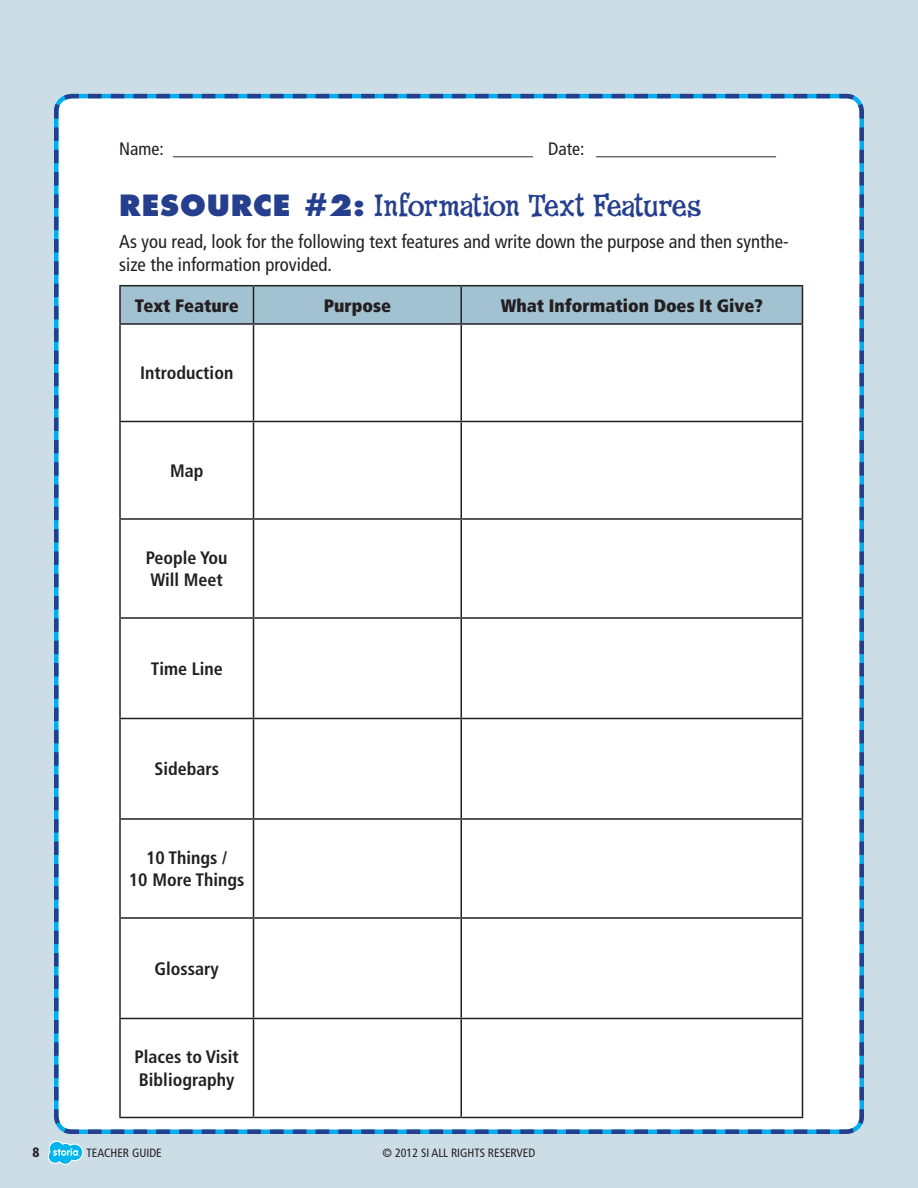
<style>
.page{position:relative;width:918px;height:1188px;background:#cddde6}
.page>*{position:absolute;margin:0;border:0;box-sizing:border-box;transform-origin:0 0}
.t1{font:31.5px "Fink Roman";letter-spacing:-.025em;color:#253f8e}
.ContentArea_body{font:condensed 18.75px/23.2px "Frutiger";color:#231f20}
.ContentArea_body-2{font:700 condensed 18px/22.5px "Frutiger";color:#231f20}
.t2{font:18px "Adobe Garamond Pro";color:#231f20}
.ContentArea_body-3{font:900 condensed 18px "Frutiger";color:#231f20}
.t3{font:900 condensed 13.5px "Frutiger";color:#231f20}
.t4{font:condensed 12px "Frutiger";color:#231f20}
.s1{font-family:"Frutiger";font-stretch:condensed}
.s2{font-family:"Futura Infant";font-weight:800;font-size:28.5px}
</style>
<div class="page">
<div style="left:54px;top:93px;width:810px;height:1041px;background:#fff"></div>
<div style="left:121px;top:286px;width:681px;height:37px;background:#a3c2d1"></div>
<hr style="left:119px;top:285px;width:135px;height:1px;background:#231f20">
<hr style="left:119px;top:286px;width:2px;height:37px;background:#231f20">
<hr style="left:254px;top:285px;width:207px;height:1px;background:#231f20">
<hr style="left:253px;top:286px;width:1px;height:37px;background:#231f20">
<hr style="left:461px;top:285px;width:342px;height:1px;background:#231f20">
<hr style="left:460px;top:286px;width:2px;height:37px;background:#231f20">
<hr style="left:802px;top:286px;width:1px;height:37px;background:#231f20">
<hr style="left:119px;top:323px;width:135px;height:2px;background:#231f20">
<hr style="left:119px;top:325px;width:2px;height:96px;background:#231f20">
<hr style="left:254px;top:323px;width:207px;height:2px;background:#231f20">
<hr style="left:253px;top:325px;width:1px;height:96px;background:#231f20">
<hr style="left:461px;top:323px;width:342px;height:2px;background:#231f20">
<hr style="left:460px;top:325px;width:2px;height:96px;background:#231f20">
<hr style="left:802px;top:325px;width:1px;height:96px;background:#231f20">
<hr style="left:119px;top:421px;width:135px;height:1px;background:#231f20">
<hr style="left:119px;top:422px;width:2px;height:96px;background:#231f20">
<hr style="left:254px;top:421px;width:207px;height:1px;background:#231f20">
<hr style="left:253px;top:422px;width:1px;height:96px;background:#231f20">
<hr style="left:461px;top:421px;width:342px;height:1px;background:#231f20">
<hr style="left:460px;top:422px;width:2px;height:96px;background:#231f20">
<hr style="left:802px;top:422px;width:1px;height:96px;background:#231f20">
<hr style="left:119px;top:518px;width:135px;height:2px;background:#231f20">
<hr style="left:119px;top:520px;width:2px;height:97px;background:#231f20">
<hr style="left:254px;top:518px;width:207px;height:2px;background:#231f20">
<hr style="left:253px;top:520px;width:1px;height:97px;background:#231f20">
<hr style="left:461px;top:518px;width:342px;height:2px;background:#231f20">
<hr style="left:460px;top:520px;width:2px;height:97px;background:#231f20">
<hr style="left:802px;top:520px;width:1px;height:97px;background:#231f20">
<hr style="left:119px;top:617px;width:135px;height:2px;background:#231f20">
<hr style="left:119px;top:619px;width:2px;height:99px;background:#231f20">
<hr style="left:254px;top:617px;width:207px;height:2px;background:#231f20">
<hr style="left:253px;top:619px;width:1px;height:99px;background:#231f20">
<hr style="left:461px;top:617px;width:342px;height:2px;background:#231f20">
<hr style="left:460px;top:619px;width:2px;height:99px;background:#231f20">
<hr style="left:802px;top:619px;width:1px;height:99px;background:#231f20">
<hr style="left:119px;top:718px;width:135px;height:1px;background:#231f20">
<hr style="left:119px;top:719px;width:2px;height:99px;background:#231f20">
<hr style="left:254px;top:718px;width:207px;height:1px;background:#231f20">
<hr style="left:253px;top:719px;width:1px;height:99px;background:#231f20">
<hr style="left:461px;top:718px;width:342px;height:1px;background:#231f20">
<hr style="left:460px;top:719px;width:2px;height:99px;background:#231f20">
<hr style="left:802px;top:719px;width:1px;height:99px;background:#231f20">
<hr style="left:119px;top:818px;width:135px;height:2px;background:#231f20">
<hr style="left:119px;top:820px;width:2px;height:97px;background:#231f20">
<hr style="left:254px;top:818px;width:207px;height:2px;background:#231f20">
<hr style="left:253px;top:820px;width:1px;height:97px;background:#231f20">
<hr style="left:461px;top:818px;width:342px;height:2px;background:#231f20">
<hr style="left:460px;top:820px;width:2px;height:97px;background:#231f20">
<hr style="left:802px;top:820px;width:1px;height:97px;background:#231f20">
<hr style="left:119px;top:917px;width:135px;height:2px;background:#231f20">
<hr style="left:119px;top:919px;width:2px;height:99px;background:#231f20">
<hr style="left:254px;top:917px;width:207px;height:2px;background:#231f20">
<hr style="left:253px;top:919px;width:1px;height:99px;background:#231f20">
<hr style="left:461px;top:917px;width:342px;height:2px;background:#231f20">
<hr style="left:460px;top:919px;width:2px;height:99px;background:#231f20">
<hr style="left:802px;top:919px;width:1px;height:99px;background:#231f20">
<hr style="left:119px;top:1018px;width:135px;height:1px;background:#231f20">
<hr style="left:119px;top:1019px;width:2px;height:98px;background:#231f20">
<hr style="left:254px;top:1018px;width:207px;height:1px;background:#231f20">
<hr style="left:253px;top:1019px;width:1px;height:98px;background:#231f20">
<hr style="left:461px;top:1018px;width:342px;height:1px;background:#231f20">
<hr style="left:460px;top:1019px;width:2px;height:98px;background:#231f20">
<hr style="left:802px;top:1019px;width:1px;height:98px;background:#231f20">
<hr style="left:119px;top:1117px;width:135px;height:1px;background:#231f20">
<hr style="left:254px;top:1117px;width:207px;height:1px;background:#231f20">
<hr style="left:461px;top:1117px;width:342px;height:1px;background:#231f20">
<svg style="left:48px;top:1141px;width:35px;height:24px"></svg>
<p class="t2" style="left:119px;top:139px;width:659px"><span class="s1">Name:</span> ________________________________________ <span class="s1">Date:</span> ____________________</p>
<p class="t1" style="left:119px;top:187px;width:584px"><span class="s2">RESOURCE #2:</span> Information Text Features</p>
<p class="ContentArea_body" style="left:119px;top:230px;width:671px">As you read, look for the following text features and write down the purpose and then synthe&shy;size the information provided.</p>
<p class="ContentArea_body-3" style="left:135px;top:295px;width:106px">Text Feature</p>
<p class="ContentArea_body-3" style="left:324px;top:295px;width:69px">Purpose</p>
<p class="ContentArea_body-3" style="left:501px;top:295px;width:264px">What Information Does It Give?</p>
<p class="ContentArea_body-2" style="left:140px;top:362px;width:95px">Introduction</p>
<p class="ContentArea_body-2" style="left:170px;top:460px;width:35px">Map</p>
<p class="ContentArea_body-2" style="left:146px;top:547px;width:83px">People You<br>Will Meet</p>
<p class="ContentArea_body-2" style="left:151px;top:658px;width:74px">Time Line</p>
<p class="ContentArea_body-2" style="left:155px;top:758px;width:66px">Sidebars</p>
<p class="ContentArea_body-2" style="left:129px;top:847px;width:117px;text-align:center">10 Things /<br>10 More Things</p>
<p class="ContentArea_body-2" style="left:155px;top:958px;width:66px">Glossary</p>
<p class="ContentArea_body-2" style="left:135px;top:1046px;width:106px">Places to Visit<br>Bibliography</p>
<p class="t3" style="left:33px;top:1144px;width:9px">8</p>
<p class="t4" style="left:87px;top:1146px;width:77px">TEACHER GUIDE</p>
<p class="t4" style="left:383px;top:1145px;width:154px">© 2012 SI ALL RIGHTS RESERVED</p>
</div>
